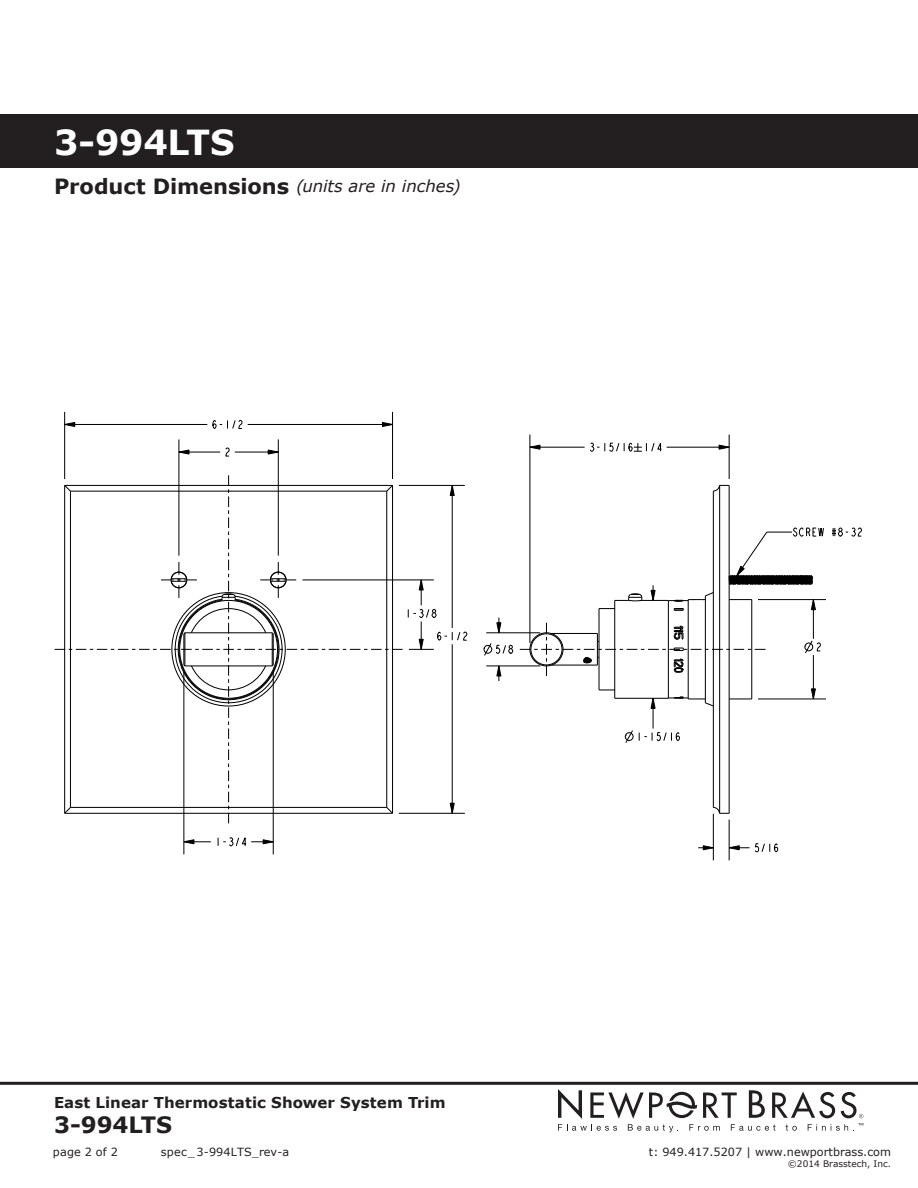
<style>
.page{position:relative;width:918px;height:1188px;background:#fff}
.page>*{position:absolute;margin:0;border:0;box-sizing:border-box;transform-origin:0 0}
.t1{font:700 34.5px "Verdana";letter-spacing:-.01em;color:#fff}
.t2{font:700 22.5px "Verdana";letter-spacing:-.005em;color:#231f20}
.t3{font:italic 16.5px "Verdana";letter-spacing:-.005em;color:#231f20}
.t4{font:700 15px "Verdana";letter-spacing:.005em;color:#231f20}
.t5{font:11.25px "Verdana";color:#231f20}
.t6{font:9px "Verdana";color:#231f20}
.s1{font-weight:700;font-style:normal;font-size:21px}
</style>
<div class="page">
<div style="left:0;top:114px;width:918px;height:54px;background:#231f20"></div>
<hr style="left:0;top:1082px;width:918px;height:3px;background:#231f20">
<svg style="left:804px;top:640px;width:17px;height:14px"></svg>
<svg style="left:811px;top:600px;width:5px;height:10px"></svg>
<svg style="left:811px;top:688px;width:5px;height:11px"></svg>
<svg style="left:624px;top:730px;width:56px;height:13px"></svg>
<svg style="left:590px;top:442px;width:72px;height:10px"></svg>
<svg style="left:718px;top:444px;width:11px;height:6px"></svg>
<svg style="left:530px;top:444px;width:11px;height:6px"></svg>
<svg style="left:483px;top:643px;width:30px;height:13px"></svg>
<svg style="left:225px;top:447px;width:5px;height:10px"></svg>
<svg style="left:268px;top:449px;width:10px;height:6px"></svg>
<svg style="left:178px;top:449px;width:12px;height:6px"></svg>
<svg style="left:212px;top:419px;width:31px;height:10px"></svg>
<svg style="left:381px;top:422px;width:11px;height:5px"></svg>
<svg style="left:65px;top:421px;width:11px;height:7px"></svg>
<svg style="left:832px;top:527px;width:30px;height:10px"></svg>
<svg style="left:218px;top:834px;width:55px;height:13px"></svg>
<svg style="left:183px;top:839px;width:28px;height:5px"></svg>
<hr style="left:179px;top:439px;width:1px;height:117px;background:#000">
<hr style="left:184px;top:671px;width:1px;height:183px;background:#000">
<hr style="left:273px;top:671px;width:1px;height:183px;background:#000">
<hr style="left:278px;top:439px;width:1px;height:117px;background:#000">
<hr style="left:235px;top:452px;width:43px;height:1px;background:#000">
<hr style="left:179px;top:452px;width:41px;height:1px;background:#000">
<svg style="left:496px;top:665px;width:6px;height:16px"></svg>
<svg style="left:496px;top:618px;width:6px;height:15px"></svg>
<hr style="left:758px;top:699px;width:68px;height:1px;background:#000">
<hr style="left:653px;top:698px;width:1px;height:31px;background:#000">
<hr style="left:486px;top:666px;width:54px;height:1px;background:#000">
<hr style="left:486px;top:633px;width:54px;height:1px;background:#000">
<hr style="left:758px;top:599px;width:68px;height:1px;background:#000">
<hr style="left:813px;top:600px;width:1px;height:39px;background:#000">
<hr style="left:813px;top:655px;width:1px;height:44px;background:#000">
<hr style="left:64px;top:412px;width:1px;height:67px;background:#000">
<hr style="left:392px;top:412px;width:1px;height:67px;background:#000">
<hr style="left:248px;top:424px;width:145px;height:1px;background:#000">
<hr style="left:65px;top:424px;width:142px;height:1px;background:#000">
<svg style="left:698px;top:845px;width:15px;height:6px"></svg>
<svg style="left:728px;top:842px;width:51px;height:12px"></svg>
<hr style="left:529px;top:435px;width:1px;height:208px;background:#000">
<hr style="left:599px;top:609px;width:1px;height:81px;background:#000">
<hr style="left:614px;top:600px;width:1px;height:98px;background:#000">
<hr style="left:668px;top:600px;width:1px;height:98px;background:#000">
<hr style="left:688px;top:600px;width:1px;height:99px;background:#000">
<hr style="left:705px;top:596px;width:1px;height:107px;background:#000">
<hr style="left:713px;top:814px;width:1px;height:46px;background:#000">
<hr style="left:713px;top:491px;width:1px;height:316px;background:#000">
<svg style="left:599px;top:608px;width:16px;height:1px"></svg>
<svg style="left:674px;top:608px;width:10px;height:3px"></svg>
<hr style="left:719px;top:485px;width:1px;height:328px;background:#000">
<hr style="left:729px;top:820px;width:1px;height:40px;background:#000">
<hr style="left:729px;top:435px;width:1px;height:44px;background:#000">
<hr style="left:729px;top:485px;width:1px;height:328px;background:#000">
<svg style="left:729px;top:599px;width:23px;height:1px"></svg>
<hr style="left:751px;top:600px;width:1px;height:99px;background:#000">
<hr style="left:667px;top:447px;width:62px;height:1px;background:#000">
<hr style="left:530px;top:447px;width:55px;height:1px;background:#000">
<svg style="left:712px;top:806px;width:17px;height:8px"></svg>
<svg style="left:712px;top:484px;width:17px;height:8px"></svg>
<svg style="left:55px;top:475px;width:413px;height:348px"></svg>
<svg style="left:728px;top:522px;width:96px;height:65px"></svg>
<svg style="left:520px;top:623px;width:246px;height:86px"></svg>
<svg style="left:615px;top:585px;width:99px;height:17px"></svg>
<svg style="left:558px;top:1089px;width:305px;height:43px"></svg>
<h1 class="t1" style="left:54px;top:121px;width:182px">3-994LTS</h1>
<h3 class="t3" style="left:54px;top:176px;width:408px"><span class="s1">Product Dimensions</span> (units are in inches)</h3>
<h3 class="t4" style="left:54px;top:1093px;width:393px">East Linear Thermostatic Shower System Trim</h3>
<h2 class="t2" style="left:54px;top:1111px;width:120px">3-994LTS</h2>
<p class="t5" style="left:53px;top:1144px;width:67px">page 2 of 2</p>
<p class="t5" style="left:161px;top:1144px;width:130px">spec_3-994LTS_rev-a</p>
<p class="t5" style="left:649px;top:1144px;width:244px">t: 949.417.5207 | www.newportbrass.com</p>
<p class="t6" style="left:788px;top:1158px;width:105px">©2014 Brasstech, Inc.</p>
</div>
